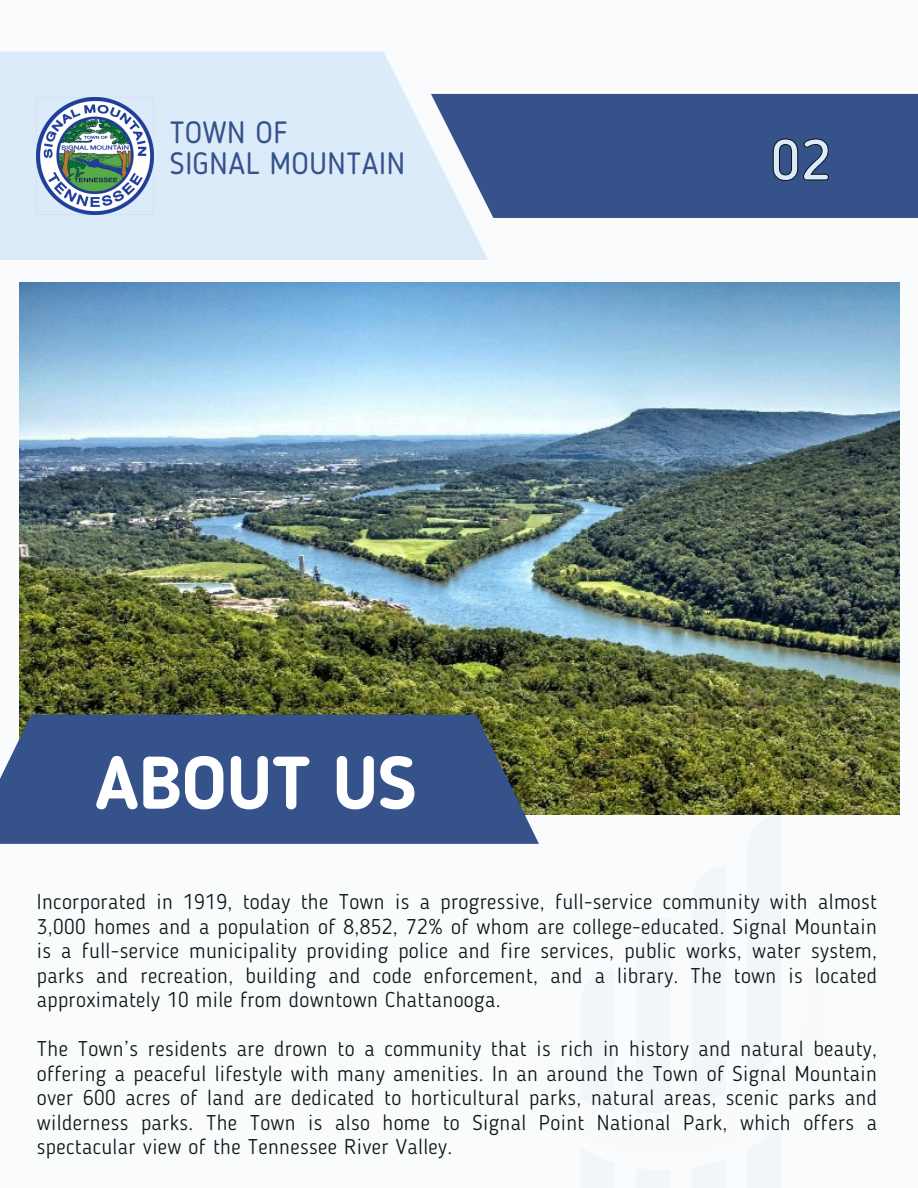
<style>
.page{position:relative;width:918px;height:1188px;background:#f9fbfd}
.page>*{position:absolute;margin:0;border:0;box-sizing:border-box;transform-origin:0 0}
.t1{font:700 73.95px "Blogger Sans";color:#fff}
.t2{font:500 56.55px "Blogger Sans";color:#dcebf9}
.t3{font:30.6px/31.5px "Blogger Sans";letter-spacing:.02em;color:#36528b}
.t4{font:300 21.15px/24.5px "Blogger Sans";letter-spacing:.02em;color:#0f1616;text-align:justify}
</style>
<div class="page">
<img style="left:19px;top:283px;width:880px;height:532px">
<div style="left:488px;top:94px;width:430px;height:124px;background:#36528b"></div>
<svg style="left:0;top:52px;width:488px;height:208px;fill:#dcebf9"></svg>
<svg style="left:0;top:715px;width:539px;height:129px;fill:#36528b"></svg>
<img style="left:37px;top:97px;width:117px;height:117px">
<svg style="left:773px;top:139px;width:56px;height:42px"></svg>
<p class="t3" style="left:170px;top:119px;width:237px">TOWN OF<br>SIGNAL MOUNTAIN</p>
<h2 class="t1" style="left:95px;top:753px;width:323px">ABOUT US</h2>
<h2 class="t2" style="left:771px;top:137px;width:61px">02</h2>
<h1 class="t4" style="left:37px;top:892px;width:842px">Incorporated in 1919, today the Town is a progressive, full-service community with almost 3,000 homes and a population of 8,852, 72% of whom are college-educated. Signal Mountain is a full-service municipality providing police and fire services, public works, water system, parks and recreation, building and code enforcement, and a library. The town is located approximately 10 mile from downtown Chattanooga.</h1>
<p class="t4" style="left:37px;top:1039px;width:842px">The Town’s residents are drown to a community that is rich in history and natural beauty, offering a peaceful lifestyle with many amenities. In an around the Town of Signal Mountain over 600 acres of land are dedicated to horticultural parks, natural areas, scenic parks and wilderness parks. The Town is also home to Signal Point National Park, which offers a spectacular view of the Tennessee River Valley.</p>
</div>
